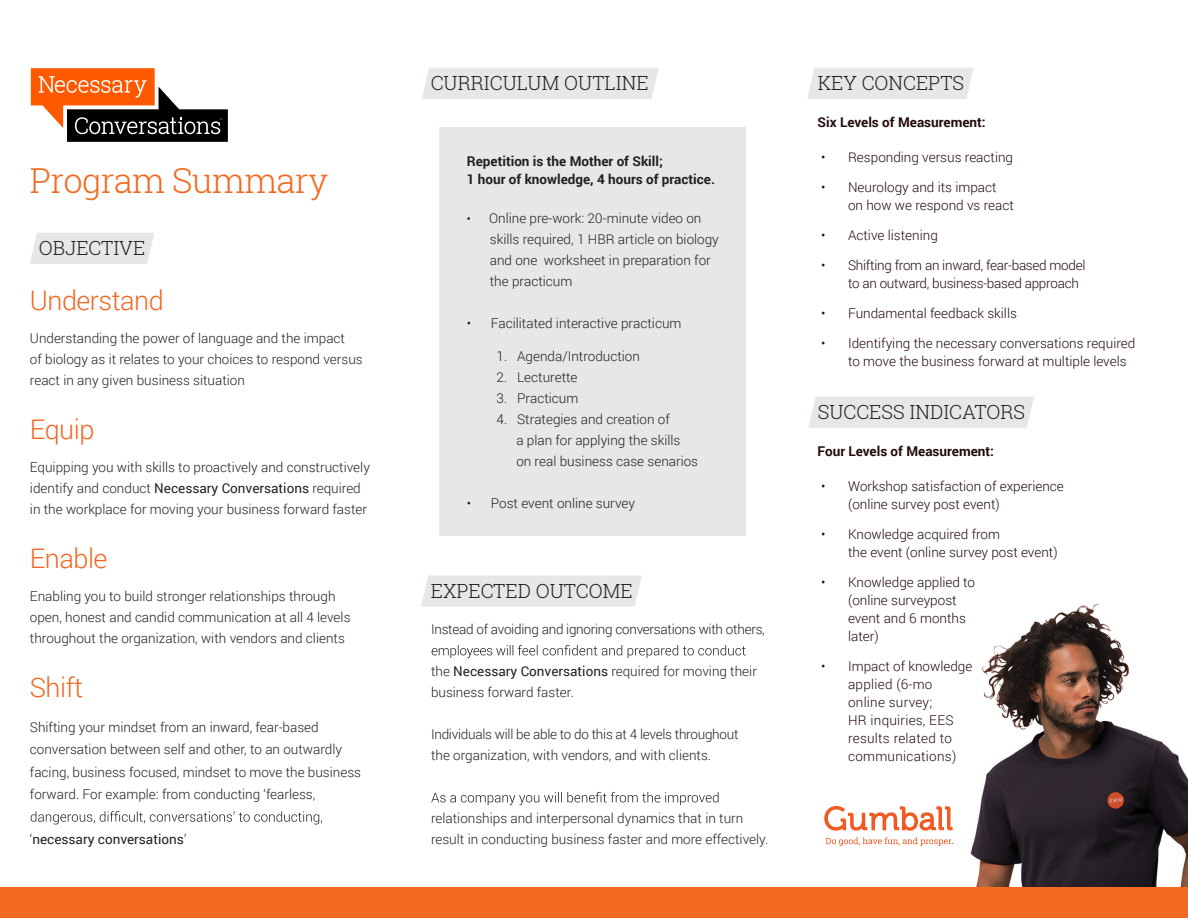
<style>
.page{position:relative;width:1188px;height:918px;background:#fff}
.page>*{position:absolute;margin:0;border:0;box-sizing:border-box;transform-origin:0 0}
.t1{font:300 34.35px "Roboto Slab";letter-spacing:-.02em;color:#f26a21}
.t2{font:300 27px "Roboto";letter-spacing:-.02em;color:#f26722}
.t3{font:300 19.5px "Roboto Slab";color:#231f20}
.t4{font:300 13.5px/21px "Roboto";color:#231f20}
.t5{font:300 13.5px/18px "Roboto";color:#230b0b}
.t6{font:300 13.5px/21px "Roboto";letter-spacing:-.02em;color:#231f20}
.t7{font:300 13.5px/18px "Roboto";letter-spacing:.02em;color:#230b0b}
.t8{font:300 13.5px/18px "Roboto";letter-spacing:-.02em;color:#230b0b}
.t9{font:700 13.5px/18px "Roboto";color:#231f20}
.t10{font:700 13.5px "Roboto";color:#230b0b}
.t11{font:13.5px "Roboto";color:#231f20}
.s1{font-weight:400}
.s2{font-weight:300}
.s3{font-weight:400;font-size:12px}
</style>
<div class="page">
<img style="left:970px;top:603px;width:218px;height:284px">
<div style="left:439px;top:128px;width:307px;height:408px;background:#e6e7e8"></div>
<svg style="left:31px;top:811px;width:291px;height:13px"></svg>
<div style="left:422px;top:68px;width:237px;height:31px;background:#e6e7e8"></div>
<svg style="left:432px;top:645px;width:314px;height:13px"></svg>
<svg style="left:431px;top:792px;width:288px;height:13px"></svg>
<div style="left:421px;top:575px;width:221px;height:32px;background:#e6e7e8"></div>
<div style="left:807px;top:68px;width:167px;height:31px;background:#e6e7e8"></div>
<div style="left:808px;top:397px;width:226px;height:31px;background:#e6e7e8"></div>
<div style="left:0;top:887px;width:1188px;height:31px;background:#f26a21"></div>
<div style="left:30px;top:233px;width:124px;height:31px;background:#e6e7e8"></div>
<svg style="left:31px;top:68px;width:197px;height:74px"></svg>
<svg style="left:824px;top:806px;width:129px;height:25px"></svg>
<svg style="left:826px;top:837px;width:127px;height:9px"></svg>
<h1 class="t1" style="left:30px;top:157px;width:300px">Program Summary</h1>
<h3 class="t3" style="left:39px;top:235px;width:108px">OBJECTIVE</h3>
<h2 class="t2" style="left:30px;top:282px;width:135px">Understand</h2>
<p class="t4" style="left:30px;top:327px;width:334px">Understanding the power of language and the impact<br>of biology as it relates to your choices to respond versus react in any given business situation</p>
<h2 class="t2" style="left:30px;top:411px;width:66px">Equip</h2>
<p class="t4" style="left:30px;top:456px;width:342px">Equipping you with skills to proactively and constructively identify and conduct <span class="s1">Necessary Conversations</span> required in the workplace for moving your business forward faster</p>
<h2 class="t2" style="left:30px;top:540px;width:79px">Enable</h2>
<p class="t4" style="left:30px;top:585px;width:322px">Enabling you to build stronger relationships through open, honest and candid communication at all 4 levels throughout the organization, with vendors and clients</p>
<h2 class="t2" style="left:30px;top:669px;width:55px">Shift</h2>
<p class="t4" style="left:30px;top:715px;width:333px;line-height:22.5px">Shifting your mindset from an inward, fear-based conversation between self and other, to an outwardly facing, business focused, mindset to move the business forward. For example: from conducting ‘fearless,</p>
<p class="t11" style="left:30px;top:830px;width:155px"><span class="s2">‘</span>necessary conversations</p>
<h3 class="t3" style="left:431px;top:70px;width:219px">CURRICULUM OUTLINE</h3>
<p class="t9" style="left:467px;top:151px;width:250px">Repetition is the Mother of Skill;<br>1 hour of knowledge, 4 hours of practice.</p>
<p class="t4" style="left:490px;top:207px;width:231px;text-indent:-23px"><span class="s3">•</span> Online pre-work: 20-minute video on skills required, 1 HBR article on biology and one worksheet in preparation for the practicum</p>
<p class="t4" style="left:467px;top:312px;width:216px">• Facilitated interactive practicum</p>
<p class="t4" style="left:497px;top:345px;width:145px">1. Agenda/Introduction</p>
<p class="t4" style="left:497px;top:366px;width:82px">2. Lecturette</p>
<p class="t4" style="left:497px;top:387px;width:83px">3. Practicum</p>
<p class="t4" style="left:516px;top:408px;width:183px;text-indent:-20px">4. Strategies and creation of<br>a plan for applying the skills on real business case senarios</p>
<p class="t4" style="left:467px;top:492px;width:170px">• Post event online survey</p>
<h3 class="t3" style="left:431px;top:578px;width:203px">EXPECTED OUTCOME</h3>
<p class="t6" style="left:431px;top:619px;width:335px">Instead of avoiding and ignoring conversations with others,</p>
<p class="t4" style="left:431px;top:661px;width:327px">the <span class="s1">Necessary Conversations</span> required for moving their business forward faster.</p>
<p class="t6" style="left:431px;top:724px;width:309px">Individuals will be able to do this at 4 levels throughout the organization, with vendors, and with clients.</p>
<p class="t4" style="left:431px;top:808px;width:339px">relationships and interpersonal dynamics that in turn result in conducting business faster and more effectively.</p>
<h3 class="t3" style="left:818px;top:70px;width:148px">KEY CONCEPTS</h3>
<p class="t10" style="left:818px;top:112px;width:170px">Six Levels of Measurement:</p>
<p class="t5" style="left:821px;top:148px;width:194px">• Responding versus reacting</p>
<p class="t5" style="left:848px;top:178px;width:167px;text-indent:-27px">• Neurology and its impact on how we respond vs react</p>
<p class="t5" style="left:821px;top:226px;width:118px">• Active listening</p>
<p class="t8" style="left:848px;top:256px;width:239px;text-indent:-27px">• Shifting from an inward, fear-based model to an outward, business-based approach</p>
<p class="t5" style="left:821px;top:304px;width:197px">• Fundamental feedback skills</p>
<p class="t5" style="left:848px;top:334px;width:289px;text-indent:-27px">• Identifying the necessary conversations required to move the business forward at multiple levels</p>
<h3 class="t3" style="left:818px;top:399px;width:209px">SUCCESS INDICATORS</h3>
<p class="t10" style="left:818px;top:441px;width:178px">Four Levels of Measurement:</p>
<p class="t5" style="left:848px;top:477px;width:217px;text-indent:-27px">• Workshop satisfaction of experience (online survey post event)</p>
<p class="t5" style="left:848px;top:525px;width:211px;text-indent:-27px">• Knowledge acquired from<br>the event (online survey post event)</p>
<p class="t5" style="left:848px;top:572px;width:129px;text-indent:-27px">• Knowledge applied to (online surveypost event and 6 months later)</p>
<p class="t7" style="left:848px;top:656px;width:126px;text-indent:-27px">• Impact of knowledge applied (6-mo online survey;<br>HR inquiries, EES results related to communications)</p>
</div>
